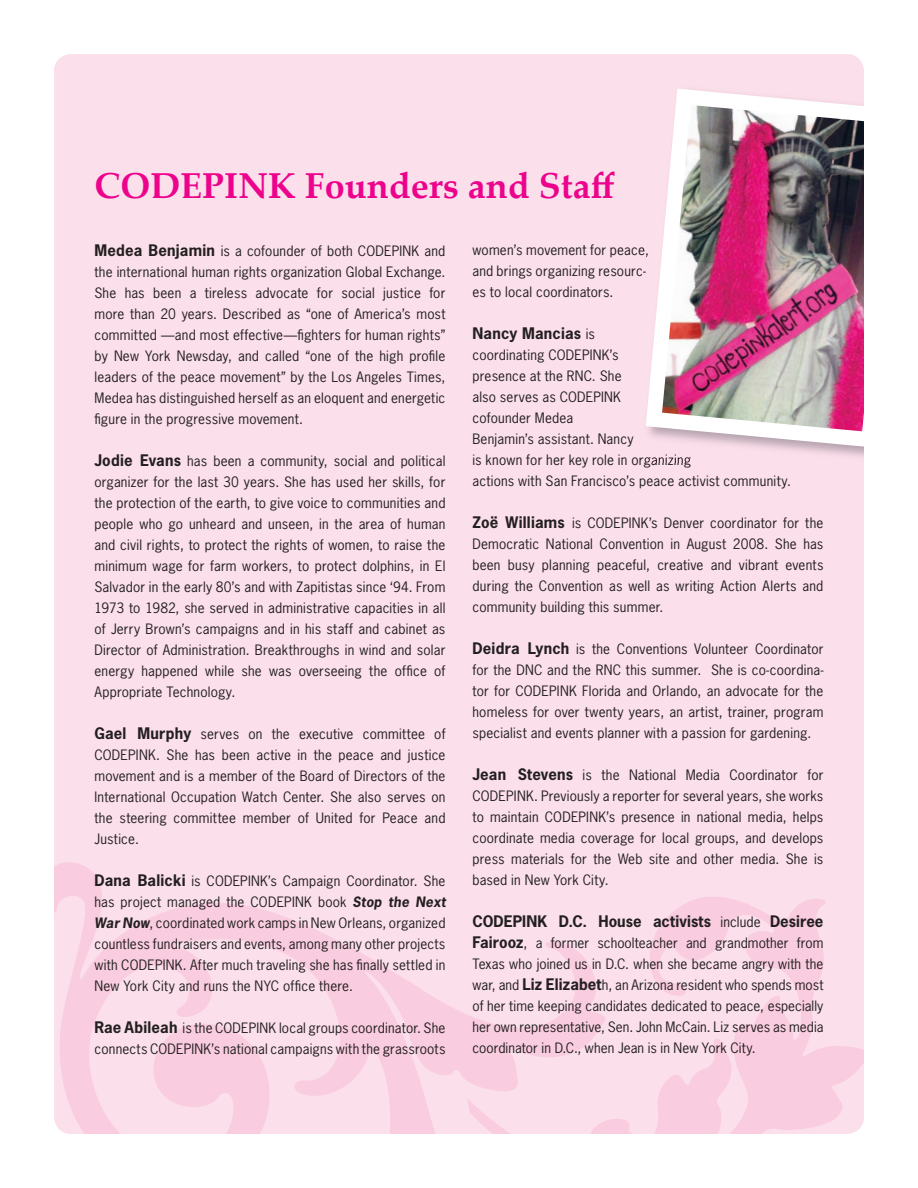
<style>
.page{position:relative;width:918px;height:1188px;background:#fff}
.page>*{position:absolute;margin:0;border:0;box-sizing:border-box;transform-origin:0 0}
.t1{font:700 36px "Palatino Linotype";color:#ed028c}
.t2{font:700 15px "News Gothic Std";letter-spacing:.01em;color:#231f20}
.t3{font:13.5px/21px "News Gothic Std";letter-spacing:.015em;color:#231f20;text-align:justify}
.s1{font-weight:700;font-size:15px}
.s2{font-weight:700;font-style:italic}
.s3{font-weight:400;font-size:13.5px}
</style>
<div class="page">
<div style="left:54px;top:54px;width:810px;height:1080px;background:#fbdfeb;border-radius:18px"></div>
<svg style="left:54px;top:862px;width:549px;height:272px"></svg>
<svg style="left:603px;top:897px;width:261px;height:237px"></svg>
<img style="left:643px;top:454px;width:48px;height:9px">
<img style="left:646px;top:89px;width:218px;height:359px">
<h1 class="t1" style="left:94px;top:160px;width:522px">CODEPINK Founders and Staff</h1>
<p class="t3" style="left:94px;top:240px;width:352px"><span class="s1">Medea Benjamin</span> is a cofounder of both CODEPINK and the international human rights organization Global Exchange.<br>She has been a tireless advocate for social justice for more than 20 years. Described as “one of America’s most committed —and most effective—fighters for human rights” by New York Newsday, and called “one of the high profile leaders of the peace movement” by the Los Angeles Times, Medea has distinguished herself as an eloquent and energetic figure in the progressive movement.</p>
<p class="t3" style="left:94px;top:450px;width:353px"><span class="s1">Jodie Evans</span> has been a community, social and political organizer for the last 30 years. She has used her skills, for the protection of the earth, to give voice to communities and people who go unheard and unseen, in the area of human and civil rights, to protect the rights of women, to raise the minimum wage for farm workers, to protect dolphins, in El Salvador in the early 80’s and with Zapitistas since ‘94. From 1973 to 1982, she served in administrative capacities in all of Jerry Brown’s campaigns and in his staff and cabinet as Director of Administration. Breakthroughs in wind and solar energy happened while she was overseeing the office of Appropriate Technology.</p>
<p class="t3" style="left:94px;top:723px;width:353px"><span class="s1">Gael Murphy</span> serves on the executive committee of CODEPINK. She has been active in the peace and justice movement and is a member of the Board of Directors of the International Occupation Watch Center. She also serves on the steering committee member of United for Peace and Justice.</p>
<p class="t3" style="left:94px;top:870px;width:353px"><span class="s1">Dana Balicki</span> is CODEPINK’s Campaign Coordinator. She has project managed the CODEPINK book <span class="s2">Stop the Next War Now</span>, coordinated work camps in New Orleans, organized countless fundraisers and events, among many other projects with CODEPINK. After much traveling she has finally settled in New York City and runs the NYC office there.</p>
<p class="t3" style="left:94px;top:1017px;width:352px"><span class="s1">Rae Abileah</span> is the CODEPINK local groups coordinator. She connects CODEPINK’s national campaigns with the grassroots</p>
<p class="t3" style="left:472px;top:239px;width:178px;text-align:left">women’s movement for peace, and brings organizing resourc&shy;es to local coordinators.</p>
<p class="t2" style="left:472px;top:323px;width:124px">Nancy Mancias <span class="s3">is</span></p>
<p class="t3" style="left:472px;top:344px;width:320px;text-align:left">coordinating CODEPINK’s<br>presence at the RNC. She<br>also serves as CODEPINK<br>cofounder Medea<br>Benjamin’s assistant. Nancy<br>is known for her key role in organizing<br>actions with San Francisco’s peace activist community.</p>
<p class="t3" style="left:472px;top:512px;width:352px"><span class="s1">Zoë Williams</span> is CODEPINK’s Denver coordinator for the Democratic National Convention in August 2008. She has been busy planning peaceful, creative and vibrant events during the Convention as well as writing Action Alerts and community building this summer.</p>
<p class="t3" style="left:472px;top:638px;width:352px"><span class="s1">Deidra Lynch</span> is the Conventions Volunteer Coordinator for the DNC and the RNC this summer. She is co-coordina&shy;tor for CODEPINK Florida and Orlando, an advocate for the homeless for over twenty years, an artist, trainer, program specialist and events planner with a passion for gardening.</p>
<p class="t3" style="left:472px;top:764px;width:352px"><span class="s1">Jean Stevens</span> is the National Media Coordinator for CODEPINK. Previously a reporter for several years, she works to maintain CODEPINK’s presence in national media, helps coordinate media coverage for local groups, and develops press materials for the Web site and other media. She is based in New York City.</p>
<p class="t2" style="left:472px;top:911px;width:352px">CODEPINK D.C. House activists <span class="s3">include</span> Desiree</p>
<p class="t3" style="left:472px;top:932px;width:353px"><span class="s1">Fairooz</span>, a former schoolteacher and grandmother from Texas who joined us in D.C. when she became angry with the war, and <span class="s1">Liz Elizabet</span>h, an Arizona resident who spends most of her time keeping candidates dedicated to peace, especially her own representative, Sen. John McCain. Liz serves as media coordinator in D.C., when Jean is in New York City.</p>
</div>
